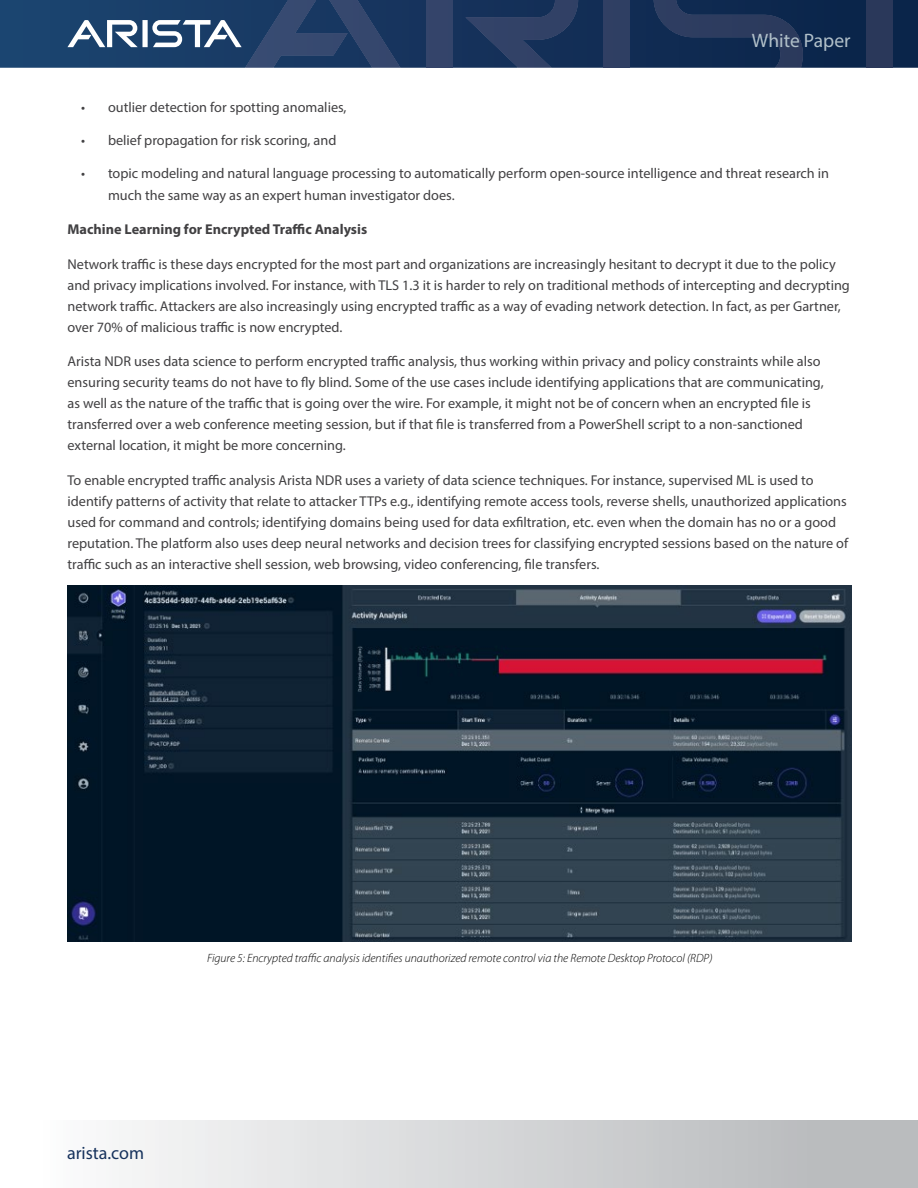
<style>
.page{position:relative;width:918px;height:1188px;background:#fff}
.page>*{position:absolute;margin:0;border:0;box-sizing:border-box;transform-origin:0 0}
.t1{font:19.5px "Myriad Pro";color:#b1c0c9}
.t2{font:18px "Myriad Pro";color:#16325c}
.t3{font:14.25px/21px "Myriad Pro";color:#414042}
.t4{font:700 14.25px "Myriad Pro";color:#414042}
.t5{font:italic 300 12px "Myriad Pro";color:#000}
</style>
<div class="page">
<svg style="left:0;top:0;width:918px;height:68px;background:#13325a"></svg>
<div style="left:426px;top:0;width:26px;height:68px;background:#34446a"></div>
<svg style="left:465px;top:0;width:113px;height:68px;background:#22385f"></svg>
<svg style="left:67px;top:0;width:333px;height:68px;background:#334f75"></svg>
<div style="left:604px;top:0;width:26px;height:68px;background:#2f3f63"></div>
<svg style="left:654px;top:0;width:149px;height:68px;background:#1a3156"></svg>
<div style="left:867px;top:0;width:26px;height:68px;background:#2a385a"></div>
<div style="left:0;top:1120px;width:918px;height:68px;background:linear-gradient(to right,#fff,#b3b5b7)"></div>
<img style="left:68px;top:585px;width:783px;height:357px">
<h1 class="t1" style="left:752px;top:29px;width:100px">White Paper</h1>
<p class="t3" style="left:81px;top:97px;width:267px">• outlier detection for spotting anomalies,</p>
<p class="t3" style="left:81px;top:130px;width:257px">• belief propagation for risk scoring, and</p>
<p class="t3" style="left:108px;top:163px;width:723px;text-indent:-27px">• topic modeling and natural language processing to automatically perform open-source intelligence and threat research in much the same way as an expert human investigator does.</p>
<p class="t4" style="left:68px;top:220px;width:301px">Machine Learning for Encrypted Traffic Analysis</p>
<p class="t3" style="left:68px;top:253px;width:784px">Network traffic is these days encrypted for the most part and organizations are increasingly hesitant to decrypt it due to the policy and privacy implications involved. For instance, with TLS 1.3 it is harder to rely on traditional methods of intercepting and decrypting network traffic. Attackers are also increasingly using encrypted traffic as a way of evading network detection. In fact, as per Gartner, over 70% of malicious traffic is now encrypted.</p>
<p class="t3" style="left:68px;top:351px;width:758px">Arista NDR uses data science to perform encrypted traffic analysis, thus working within privacy and policy constraints while also ensuring security teams do not have to fly blind. Some of the use cases include identifying applications that are communicating, as well as the nature of the traffic that is going over the wire. For example, it might not be of concern when an encrypted file is transferred over a web conference meeting session, but if that file is transferred from a PowerShell script to a non-sanctioned external location, it might be more concerning.</p>
<p class="t3" style="left:68px;top:469px;width:782px">To enable encrypted traffic analysis Arista NDR uses a variety of data science techniques. For instance, supervised ML is used to identify patterns of activity that relate to attacker TTPs e.g., identifying remote access tools, reverse shells, unauthorized applications used for command and controls; identifying domains being used for data exfiltration, etc. even when the domain has no or a good reputation. The platform also uses deep neural networks and decision trees for classifying encrypted sessions based on the nature of traffic such as an interactive shell session, web browsing, video conferencing, file transfers.</p>
<p class="t5" style="left:207px;top:952px;width:507px">Figure 5: Encrypted traffic analysis identifies unauthorized remote control via the Remote Desktop Protocol (RDP)</p>
<p class="t2" style="left:67px;top:1142px;width:79px">arista.com</p>
</div>
